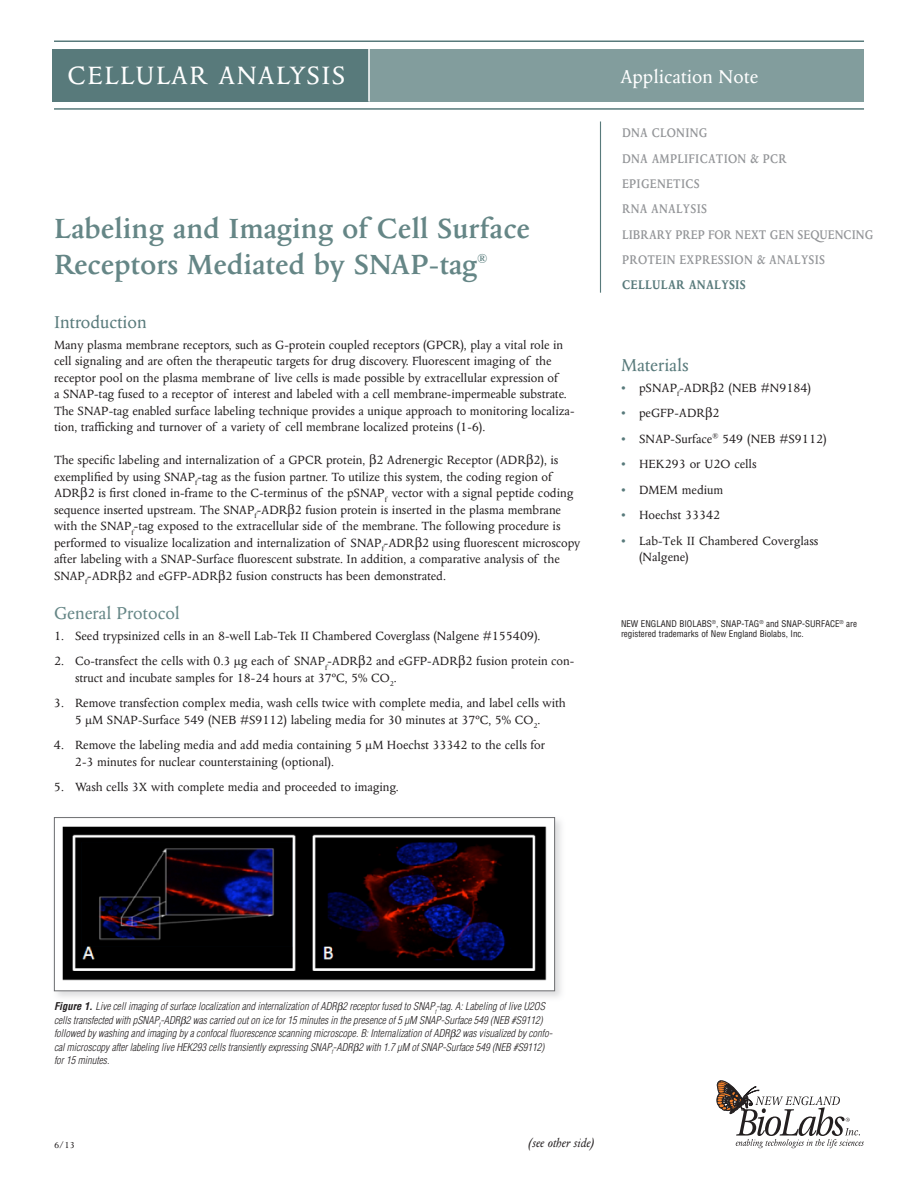
<style>
.page{position:relative;width:918px;height:1188px;background:#fff}
.page>*{position:absolute;margin:0;border:0;box-sizing:border-box;transform-origin:0 0}
.t1{font:600 31.5px/36px "Columbus";color:#658686}
.Main_Header_Page_1_M{font:28.5px "Columbus";letter-spacing:.05em;color:#fff}
.t2{font:21px "Columbus";letter-spacing:.005em;color:#fff}
.t3{font:19.5px "Columbus";color:#587a7b}
.t4{font:19.5px "Columbus";color:#658686}
.t5{font:600 14.25px/25.3px "Columbus";letter-spacing:.02em;color:#939598;scale:.85 1}
.t6{font:700 14.25px "Columbus";letter-spacing:.02em;color:#587a7b;scale:.85 1}
.t7{font:13.5px/16.5px "Columbus";color:#231f20}
.Body_Text_Mkt_Sht_09{font:italic 13.5px "Columbus";color:#231f20}
.t8{font:600 13.05px "Columbus";color:#658686}
.t9{font:italic 300 condensed 10.5px/13.5px "Helvetica";color:#231f20}
.Footnote_Sheets_09{font:9.75px "Columbus";color:#231f20}
.Footnote_Sheets_09-2{font:condensed 9px/10.8px "Helvetica";color:#231f20}
.s1{color:#587a7b}
.s2{font-weight:700}
</style>
<div class="page">
<div style="left:54px;top:49px;width:810px;height:52px;background:#829d9d"></div>
<hr style="left:54px;top:40px;width:810px;height:2px;background:#587a7b">
<hr style="left:54px;top:108px;width:810px;height:2px;background:#587a7b">
<hr style="left:600px;top:122px;width:1px;height:171px;background:#587a7b">
<svg style="left:717px;top:1081px;width:147px;height:67px"></svg>
<div style="left:53px;top:49px;width:316px;height:52px;background:#587a7b"></div>
<hr style="left:368px;top:49px;width:2px;height:53px;background:#fff">
<div style="left:52px;top:815px;width:514px;height:187px;background:#a8a9ad;opacity:.39"></div>
<div style="left:54px;top:817px;width:501px;height:174px;background:#fff;border:1px solid #6c6d70"></div>
<img style="left:63px;top:826px;width:483px;height:155px">
<p class="Main_Header_Page_1_M" style="left:68px;top:60px;width:279px">CELLULAR ANALYSIS</p>
<p class="t1" style="left:54px;top:211px;width:477px">Labeling and Imaging of Cell Surface<br>Receptors Mediated by SNAP-tag</p>
<p class="t8" style="left:478px;top:251px;width:11px">®</p>
<p class="t3" style="left:54px;top:311px;width:94px">Introduction</p>
<p class="t7" style="left:54px;top:336px;width:522px">Many plasma membrane receptors, such as G-protein coupled receptors (GPCR), play a vital role in cell signaling and are often the therapeutic targets for drug discovery. Fluorescent imaging of the receptor pool on the plasma membrane of live cells is made possible by extracellular expression of<br>a SNAP-tag fused to a receptor of interest and labeled with a cell membrane-impermeable substrate.<br>The SNAP-tag enabled surface labeling technique provides a unique approach to monitoring localiza&shy;tion, trafficking and turnover of a variety of cell membrane localized proteins (1-6).</p>
<p class="t7" style="left:54px;top:452px;width:528px">The specific labeling and internalization of a GPCR protein, 2 Adrenergic Receptor (ADR 2), is exemplified by using SNAP<sub>f</sub>-tag as the fusion partner. To utilize this system, the coding region of ADR 2 is first cloned in-frame to the C-terminus of the pSNAP<sub>f</sub> vector with a signal peptide coding sequence inserted upstream. The SNAP<sub>f</sub>-ADR 2 fusion protein is inserted in the plasma membrane with the SNAP<sub>f</sub>-tag exposed to the extracellular side of the membrane. The following procedure is performed to visualize localization and internalization of SNAP<sub>f</sub>-ADR 2 using fluorescent microscopy after labeling with a SNAP-Surface fluorescent substrate. In addition, a comparative analysis of the SNAP<sub>f</sub>-ADR 2 and eGFP-ADR 2 fusion constructs has been demonstrated.</p>
<p class="t4" style="left:54px;top:602px;width:127px">General Protocol</p>
<p class="t7" style="left:54px;top:627px;width:488px">1. Seed trypsinized cells in an 8-well Lab-Tek II Chambered Coverglass (Nalgene #155409).</p>
<p class="t7" style="left:75px;top:653px;width:501px;text-indent:-21px">2. Co-transfect the cells with 0.3 µg each of SNAP<sub>f</sub>-ADR 2 and eGFP-ADR 2 fusion protein con&shy;struct and incubate samples for 18-24 hours at 37ºC, 5% CO<sub>2</sub>.</p>
<p class="t7" style="left:54px;top:695px;width:513px;text-align:center">3. Remove transfection complex media, wash cells twice with complete media, and label cells with<br>5 µM SNAP-Surface 549 (NEB #S9112) labeling media for 30 minutes at 37ºC, 5% CO<sub>2</sub>.</p>
<p class="t7" style="left:75px;top:737px;width:472px;text-indent:-21px">4. Remove the labeling media and add media containing 5 µM Hoechst 33342 to the cells for<br>2-3 minutes for nuclear counterstaining (optional).</p>
<p class="t7" style="left:54px;top:779px;width:346px">5. Wash cells 3X with complete media and proceeded to imaging.</p>
<h3 class="t2" style="left:620px;top:66px;width:140px">Application Note</h3>
<p class="t5" style="left:622px;top:121px;width:297px">DNA CLONING<br>DNA AMPLIFICATION &amp; PCR<br>EPIGENETICS<br>RNA ANALYSIS<br>LIBRARY PREP FOR NEXT GEN SEQUENCING<br>PROTEIN EXPRESSION &amp; ANALYSIS</p>
<p class="t6" style="left:622px;top:277px;width:147px">CELLULAR ANALYSIS</p>
<p class="t3" style="left:621px;top:355px;width:69px">Materials</p>
<p class="t7" style="left:621px;top:380px;width:192px"><span class="s1">•</span> pSNAP<sub>f</sub>-ADR 2 (NEB #N9184)</p>
<p class="t7" style="left:621px;top:405px;width:100px"><span class="s1">•</span> peGFP-ADR 2</p>
<p class="t7" style="left:621px;top:431px;width:207px"><span class="s1">•</span> SNAP-Surface<sup>®</sup> 549 (NEB #S9112)</p>
<p class="t7" style="left:621px;top:456px;width:137px"><span class="s1">•</span> HEK293 or U2O cells</p>
<p class="t7" style="left:621px;top:482px;width:104px"><span class="s1">•</span> DMEM medium</p>
<p class="t7" style="left:621px;top:507px;width:101px"><span class="s1">•</span> Hoechst 33342</p>
<p class="t7" style="left:639px;top:533px;width:181px;text-indent:-18px"><span class="s1">•</span> Lab-Tek II Chambered Coverglass (Nalgene)</p>
<p class="Footnote_Sheets_09-2" style="left:621px;top:618px;width:238px">NEW ENGLAND BIOLABS<sup>®</sup>, SNAP-TAG<sup>®</sup> and SNAP-SURFACE<sup>®</sup> are registered trademarks of New England Biolabs, Inc.</p>
<p class="t9" style="left:54px;top:1000px;width:500px"><span class="s2">Figure 1.</span> Live cell imaging of surface localization and internalization of ADR 2 receptor fused to SNAP<sub>f</sub>-tag. A: Labeling of live U2OS cells transfected with pSNAP<sub>f</sub>-ADR 2 was carried out on ice for 15 minutes in the presence of 5 µM SNAP-Surface 549 (NEB #S9112) followed by washing and imaging by a confocal fluorescence scanning microscope. B: Internalization of ADR 2 was visualized by confo&shy;cal microscopy after labeling live HEK293 cells transiently expressing SNAP<sub>f</sub>-ADR 2 with 1.7 µM of SNAP-Surface 549 (NEB #S9112) for 15 minutes.</p>
<p class="Footnote_Sheets_09" style="left:54px;top:1139px;width:22px">6/13</p>
<p class="Body_Text_Mkt_Sht_09" style="left:528px;top:1137px;width:68px">(see other side)</p>
</div>
